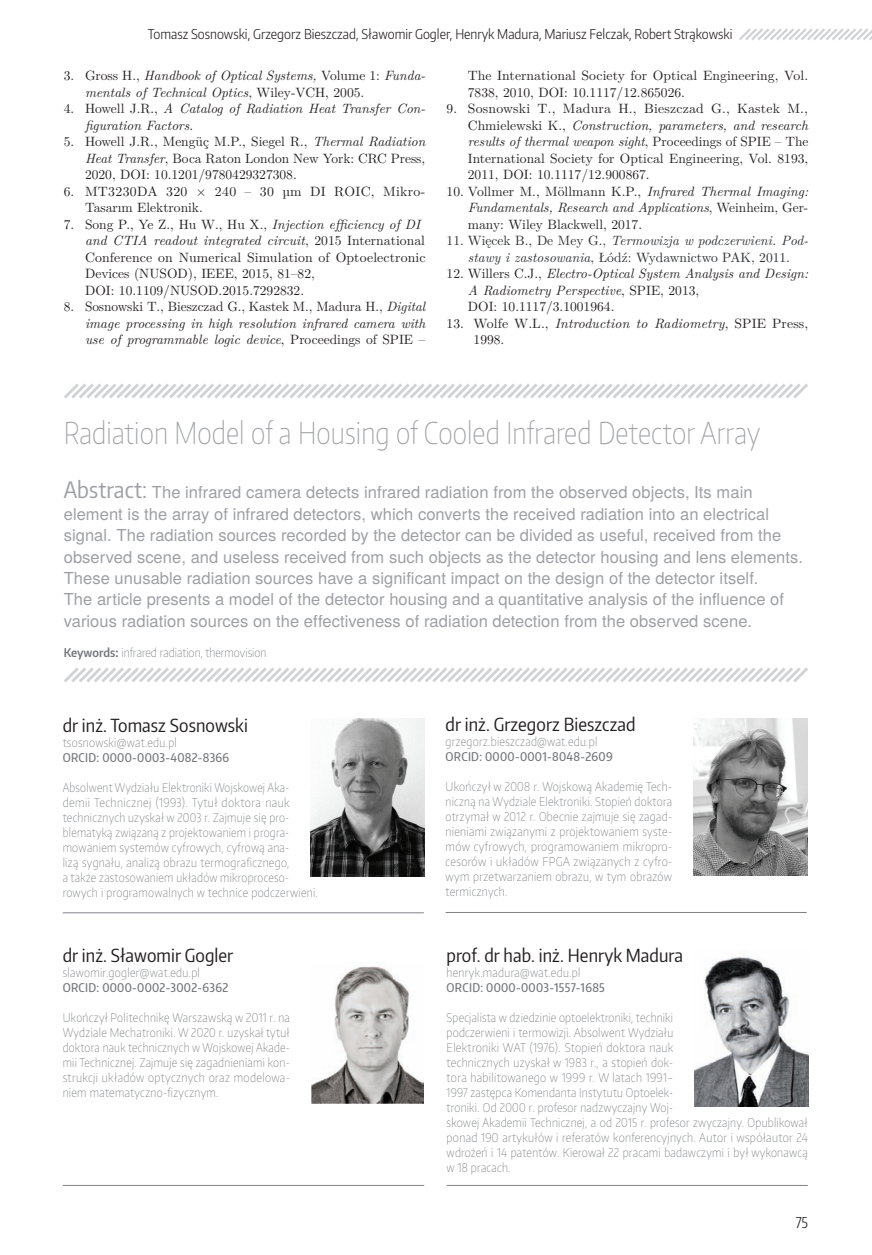
<style>
.page{position:relative;width:872px;height:1255px;background:#fff}
.page>*{position:absolute;margin:0;border:0;box-sizing:border-box;transform-origin:0 0}
.t1{font:100 30px "Encode Sans Condensed";letter-spacing:.005em;color:#9d9fa2;scale:.95 1}
.t2{font:18px "Encode Sans Condensed";letter-spacing:.005em;color:#231f20}
.t3{font:16.5px/21.5px "Te X Gyre Heros";letter-spacing:.005em;color:#9d9fa2}
.t4{font:300 15px "Encode Sans Condensed";color:#231f20}
.t5{font:13.5px/16.5px "LM Roman 10";color:#231f20;text-align:justify}
.t6{font:italic 13.5px/16.5px "LM Roman 10";color:#231f20}
.t7{font:300 13.5px "Encode Sans Condensed";color:#231f20}
.t8{font:13.5px/16.5px "LM Roman 10";color:#2c2e31;text-align:center}
.t9{font:13.5px/16.5px "LM Roman 10";letter-spacing:.025em;color:#231f20}
.t10{font:100 12px/15px "Encode Sans Condensed";letter-spacing:.02em;color:#76787b}
.t11{font:500 12px "Encode Sans Condensed";letter-spacing:.025em;color:#76787b}
.s1{font-style:normal}
.s2{font-style:italic}
.s3{font-family:"Encode Sans Condensed";font-size:22.5px}
.s4{font-weight:600}
.s5{font-weight:700}
</style>
<div class="page">
<hr style="left:63px;top:912px;width:361px;height:1px;background:#808285">
<img style="left:310px;top:718px;width:114px;height:158px">
<hr style="left:445px;top:912px;width:361px;height:1px;background:#808285">
<img style="left:693px;top:718px;width:114px;height:157px">
<hr style="left:446px;top:1184px;width:361px;height:1px;background:#808285">
<img style="left:694px;top:953px;width:114px;height:153px">
<hr style="left:63px;top:1184px;width:361px;height:1px;background:#808285">
<img style="left:311px;top:966px;width:113px;height:137px">
<svg style="left:64px;top:667px;width:744px;height:15px"></svg>
<svg style="left:64px;top:383px;width:744px;height:16px"></svg>
<svg style="left:739px;top:28px;width:133px;height:12px"></svg>
<p class="t7" style="left:148px;top:25px;width:586px">Tomasz Sosnowski, Grzegorz Bieszczad, Sławomir Gogler, Henryk Madura, Mariusz Felczak, Robert Strąkowski</p>
<p class="t6" style="left:85px;top:66px;width:342px;text-indent:-21px"><span class="s1">3. Gross H.,</span> Handbook of Optical Systems, <span class="s1">Volume 1:</span> Funda&shy;mentals of Technical Optics<span class="s1">, Wiley-VCH, 2005.</span></p>
<p class="t6" style="left:85px;top:99px;width:342px;text-indent:-21px"><span class="s1">4. Howell J.R.,</span> A Catalog of Radiation Heat Transfer Con&shy;figuration Factors<span class="s1">.</span></p>
<p class="t5" style="left:85px;top:132px;width:342px;text-indent:-21px">5. Howell J.R., Mengüç M.P., Siegel R., <span class="s2">Thermal Radiation Heat Transfer</span>, Boca Raton London New York: CRC Press, 2020, DOI: 10.1201/9780429327308.</p>
<p class="t9" style="left:85px;top:182px;width:342px;text-indent:-21px">6. MT3230DA 320 × 240 – 30 µm DI ROIC, Mikro-<br>Tasarım Elektronik.</p>
<p class="t5" style="left:85px;top:215px;width:342px;text-align:left;text-indent:-21px">7. Song P., Ye Z., Hu W., Hu X., <span class="s2">Injection effciency of DI and CTIA readout integrated circuit</span>, 2015 International Conference on Numerical Simulation of Optoelectronic Devices (NUSOD), IEEE, 2015, 81–82,<br>DOI: 10.1109/NUSOD.2015.7292832.</p>
<p class="t6" style="left:85px;top:297px;width:342px;text-align:justify;text-indent:-21px"><span class="s1">8. Sosnowski T., Bieszczad G., Kastek M., Madura H.,</span> Digital image processing in high resolution infrared camera with use of programmable logic device<span class="s1">, Proceedings of SPIE –</span></p>
<p class="t5" style="left:468px;top:66px;width:342px">The International Society for Optical Engineering, Vol.<br>7838, 2010, DOI: 10.1117/12.865026.</p>
<p class="t5" style="left:468px;top:99px;width:342px;text-indent:-21px">9. Sosnowski T., Madura H., Bieszczad G., Kastek M., Chmielewski K., <span class="s2">Construction, parameters, and research results of thermal weapon sight</span>, Proceedings of SPIE – The International Society for Optical Engineering, Vol. 8193, 2011, DOI: 10.1117/12.900867.</p>
<p class="t5" style="left:468px;top:182px;width:342px;text-indent:-21px">10. Vollmer M., Möllmann K.P., <span class="s2">Infrared Thermal Imaging:<br>Fundamentals, Research and Applications</span>, Weinheim, Ger&shy;many: Wiley Blackwell, 2017.</p>
<p class="t8" style="left:446px;top:231px;width:363px">11. Więcek B., De Mey G., <span class="s2">Termowizja w podczerwieni. Pod&shy;stawy i zastosowania</span>, Łódź: Wydawnictwo PAK, 2011.</p>
<p class="t6" style="left:468px;top:264px;width:342px;text-indent:-21px"><span class="s1">12. Willers C.J.,</span> Electro-Optical System Analysis and Design:<br>A Radiometry Perspective<span class="s1">, SPIE, 2013,<br>DOI: 10.1117/3.1001964.</span></p>
<p class="t5" style="left:473px;top:314px;width:336px;text-indent:-27px">13. Wolfe W.L., <span class="s2">Introduction to Radiometry</span>, SPIE Press,<br>1998.</p>
<h1 class="t1" style="left:64px;top:413px;width:734px">Radiation Model of a Housing of Cooled Infrared Detector Array</h1>
<p class="t3" style="left:64px;top:480px;width:740px"><span class="s3">Abstract:</span> The infrared camera detects infrared radiation from the observed objects, Its main element is the array of infrared detectors, which converts the received radiation into an electrical signal. The radiation sources recorded by the detector can be divided as useful, received from the observed scene, and useless received from such objects as the detector housing and lens elements.<br>These unusable radiation sources have a significant impact on the design of the detector itself.<br>The article presents a model of the detector housing and a quantitative analysis of the influence of various radiation sources on the effectiveness of radiation detection from the observed scene.</p>
<p class="t10" style="left:64px;top:644px;width:204px"><span class="s4">Keywords</span><span class="s5">:</span> infrared radiation, thermovision</p>
<h2 class="t2" style="left:63px;top:713px;width:187px">dr inż. Tomasz Sosnowski</h2>
<p class="t10" style="left:63px;top:734px;width:116px">tsosnowski@wat.edu.pl</p>
<p class="t11" style="left:63px;top:749px;width:168px">ORCID: 0000-0003-4082-8366</p>
<p class="t10" style="left:63px;top:779px;width:256px">Absolwent Wydziału Elektroniki Wojskowej Aka&shy;demii Technicznej (1993). Tytuł doktora nauk technicznych uzyskał w 2003 r. Zajmuje się pro&shy;blematyką związaną z projektowaniem i progra&shy;mowaniem systemów cyfrowych, cyfrową ana-<br>lizą sygnału, analizą obrazu termograficznego,<br>a także zastosowaniem układów mikroproceso&shy;rowych i programowalnych w technice podczerwieni.</p>
<h2 class="t2" style="left:63px;top:943px;width:172px">dr inż. Sławomir Gogler</h2>
<p class="t10" style="left:63px;top:964px;width:139px">slawomir.gogler@wat.edu.pl</p>
<p class="t11" style="left:63px;top:979px;width:167px">ORCID: 0000-0002-3002-6362</p>
<p class="t10" style="left:63px;top:1009px;width:229px;text-align:justify">Ukończył Politechnikę Warszawską w 2011 r. na Wydziale Mechatroniki. W 2020 r. uzyskał tytuł doktora nauk technicznych w Wojskowej Akade&shy;mii Technicznej. Zajmuje się zagadnieniami kon&shy;strukcji układów optycznych oraz modelowa&shy;niem matematyczno-fizycznym.</p>
<h2 class="t2" style="left:445px;top:712px;width:192px">dr inż. Grzegorz Bieszczad</h2>
<p class="t10" style="left:445px;top:733px;width:153px">grzegorz.bieszczad@wat.edu.pl</p>
<p class="t11" style="left:445px;top:748px;width:169px">ORCID: 0000-0001-8048-2609</p>
<p class="t10" style="left:445px;top:778px;width:228px;text-align:justify">Ukończył w 2008 r. Wojskową Akademię Tech&shy;niczną na Wydziale Elektroniki. Stopień doktora otrzymał w 2012 r. Obecnie zajmuje się zagad&shy;nieniami związanymi z projektowaniem syste&shy;mów cyfrowych, programowaniem mikropro&shy;cesorów i układów FPGA związanych z cyfro&shy;wym przetwarzaniem obrazu, w tym obrazów termicznych.</p>
<h2 class="t2" style="left:446px;top:943px;width:238px">prof. dr hab. inż. Henryk Madura</h2>
<p class="t10" style="left:446px;top:964px;width:135px">henryk.madura@wat.edu.pl</p>
<p class="t11" style="left:446px;top:979px;width:160px">ORCID: 0000-0003-1557-1685</p>
<p class="t10" style="left:446px;top:1009px;width:363px">Specjalista w dziedzinie optoelektroniki, techniki<br>podczerwieni i termowizji. Absolwent Wydziału<br>Elektroniki WAT (1976). Stopień doktora nauk<br>technicznych uzyskał w 1983 r., a stopień dok-<br>tora habilitowanego w 1999 r. W latach 1991–<br>1997 zastępca Komendanta Instytutu Optoelek-<br>troniki. Od 2000 r. profesor nadzwyczajny Woj-<br>skowej Akademii Technicznej, a od 2015 r. profesor zwyczajny. Opublikował ponad 190 artykułów i referatów konferencyjnych. Autor i współautor 24 wdrożeń i 14 patentów. Kierował 22 pracami badawczymi i był wykonawcą w 18 pracach.</p>
<p class="t4" style="left:795px;top:1212px;width:14px">75</p>
</div>
